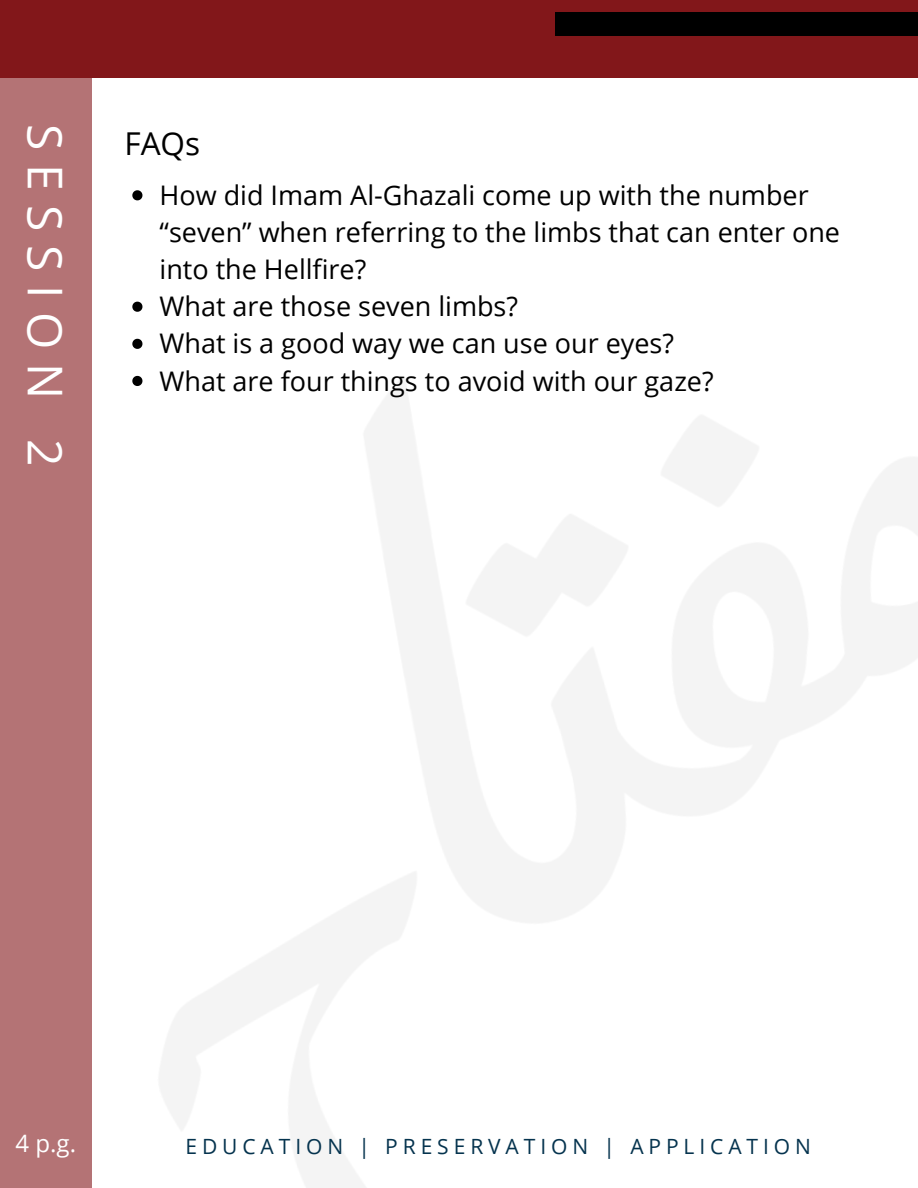
<style>
.page{position:relative;width:918px;height:1188px;background:#fff}
.page>*{position:absolute;margin:0;border:0;box-sizing:border-box;transform-origin:0 0}
.t1{font:48px "Open Sans";letter-spacing:.285em;color:#fff}
.t2{font:31.5px "Open Sans";color:#000}
.t3{font:27px/37.2px "Open Sans";color:#000}
.t4{font:24px "Open Sans";color:#fff}
.t5{font:21px "Open Sans";letter-spacing:.235em;color:#05334e}
</style>
<div class="page">
<div style="left:0;top:0;width:918px;height:77px;background:#82171a"></div>
<div style="left:555px;top:12px;width:363px;height:23px;background:#000"></div>
<div style="left:0;top:77px;width:92px;height:1111px;background:#b47375"></div>
<svg style="left:132px;top:190px;width:10px;height:10px"></svg>
<svg style="left:132px;top:302px;width:10px;height:10px"></svg>
<svg style="left:132px;top:339px;width:10px;height:10px"></svg>
<svg style="left:132px;top:376px;width:10px;height:10px"></svg>
<h1 class="t1" style="left:79px;top:124px;width:343px;rotate:90deg">SESSION 2</h1>
<p class="t2" style="left:124px;top:121px;width:77px">FAQs</p>
<p class="t3" style="left:160px;top:176px;width:682px">How did Imam Al-Ghazali come up with the number “seven” when referring to the limbs that can enter one into the Hellfire?<br>What are those seven limbs?<br>What is a good way we can use our eyes?<br>What are four things to avoid with our gaze?</p>
<p class="t4" style="left:16px;top:1127px;width:62px">4 p.g.</p>
<p class="t5" style="left:185px;top:1131px;width:627px">EDUCATION | PRESERVATION | APPLICATION</p>
</div>
